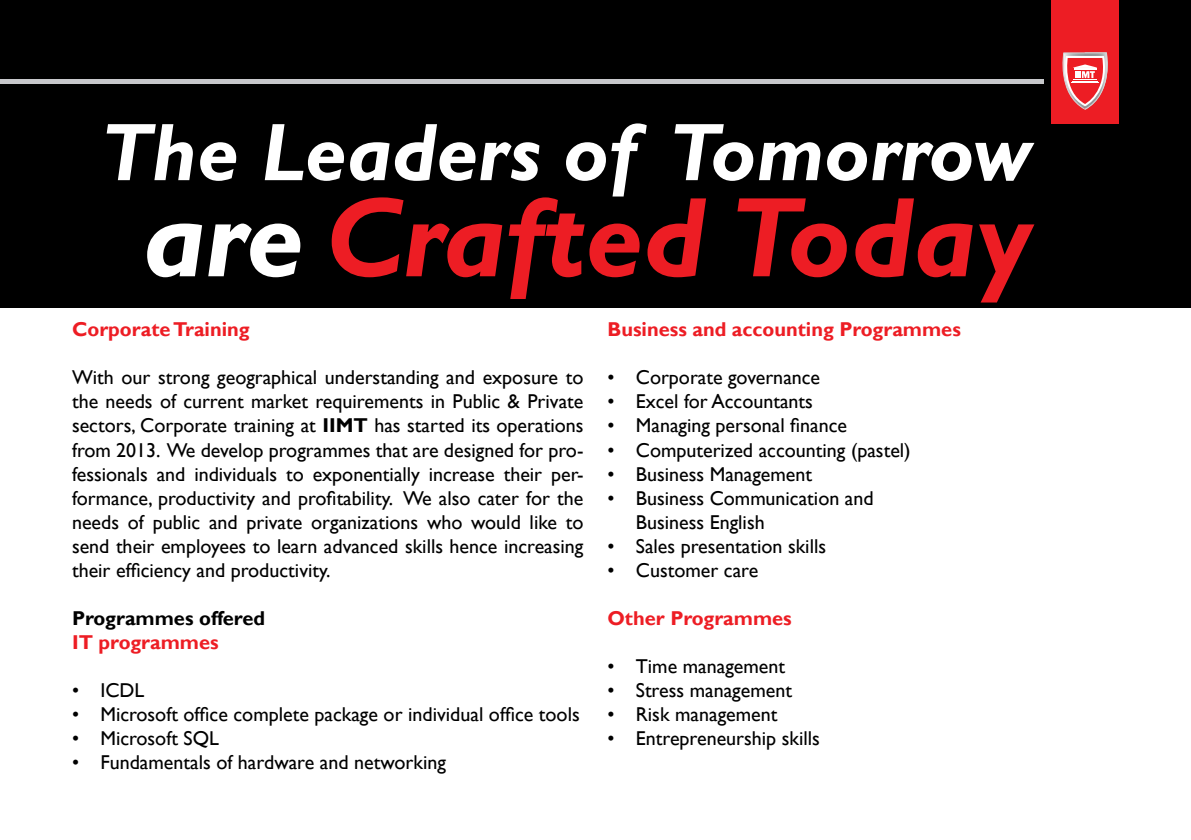
<style>
.page{position:relative;width:1191px;height:840px;background:#fff}
.page>*{position:absolute;margin:0;border:0;box-sizing:border-box;transform-origin:0 0}
.t1{font:italic 700 114px "Gill Sans";color:#ed1d24}
.t2{font:italic 700 82px "Gill Sans";color:#fff}
.t3{font:20px/24px "Gill Sans";color:#000;text-align:justify}
.t4{font:700 20px "Gill Sans";color:#ed1d24}
.t5{font:700 20px "Gill Sans";color:#000}
.s1{color:#fff}
.s2{font-weight:700}
</style>
<div class="page">
<div style="left:0;top:0;width:1191px;height:308px;background:#000"></div>
<div style="left:0;top:79px;width:1043px;height:5px;background:#c7c8cb"></div>
<div style="left:1051px;top:0;width:68px;height:123px;background:#ed1d24"></div>
<svg style="left:1062px;top:52px;width:46px;height:58px"></svg>
<h2 class="t2" style="left:101px;top:105px;width:932px">The Leaders of Tomorrow</h2>
<h1 class="t1" style="left:143px;top:171px;width:891px"><span class="s1">are</span> Crafted Today</h1>
<p class="t4" style="left:72px;top:317px;width:179px">Corporate Training</p>
<p class="t3" style="left:72px;top:366px;width:513px">With our strong geographical understanding and exposure to the needs of current market requirements in Public &amp; Private sectors, Corporate training at <span class="s2">IIMT</span> has started its operations from 2013. We develop programmes that are designed for pro&shy;fessionals and individuals to exponentially increase their per&shy;formance, productivity and profitability. We also cater for the needs of public and private organizations who would like to send their employees to learn advanced skills hence increasing their efficiency and productivity.</p>
<p class="t5" style="left:72px;top:605px;width:195px">Programmes offered</p>
<p class="t4" style="left:72px;top:629px;width:148px">IT programmes</p>
<p class="t3" style="left:72px;top:678px;width:74px">• ICDL</p>
<p class="t3" style="left:72px;top:702px;width:509px">• Microsoft office complete package or individual office tools</p>
<p class="t3" style="left:72px;top:726px;width:148px">• Microsoft SQL</p>
<p class="t3" style="left:72px;top:750px;width:375px">• Fundamentals of hardware and networking</p>
<p class="t4" style="left:607px;top:317px;width:355px">Business and accounting Programmes</p>
<p class="t3" style="left:607px;top:366px;width:214px">• Corporate governance</p>
<p class="t3" style="left:607px;top:390px;width:207px">• Excel for Accountants</p>
<p class="t3" style="left:607px;top:414px;width:241px">• Managing personal finance</p>
<p class="t3" style="left:607px;top:438px;width:305px">• Computerized accounting (pastel)</p>
<p class="t3" style="left:607px;top:462px;width:206px">• Business Management</p>
<p class="t3" style="left:636px;top:486px;width:239px;text-indent:-28px">• Business Communication and<br>Business English</p>
<p class="t3" style="left:607px;top:534px;width:220px">• Sales presentation skills</p>
<p class="t3" style="left:607px;top:558px;width:152px">• Customer care</p>
<p class="t4" style="left:607px;top:605px;width:186px">Other Programmes</p>
<p class="t3" style="left:607px;top:654px;width:179px">• Time management</p>
<p class="t3" style="left:607px;top:678px;width:186px">• Stress management</p>
<p class="t3" style="left:607px;top:702px;width:171px">• Risk management</p>
<p class="t3" style="left:607px;top:726px;width:214px">• Entrepreneurship skills</p>
</div>
